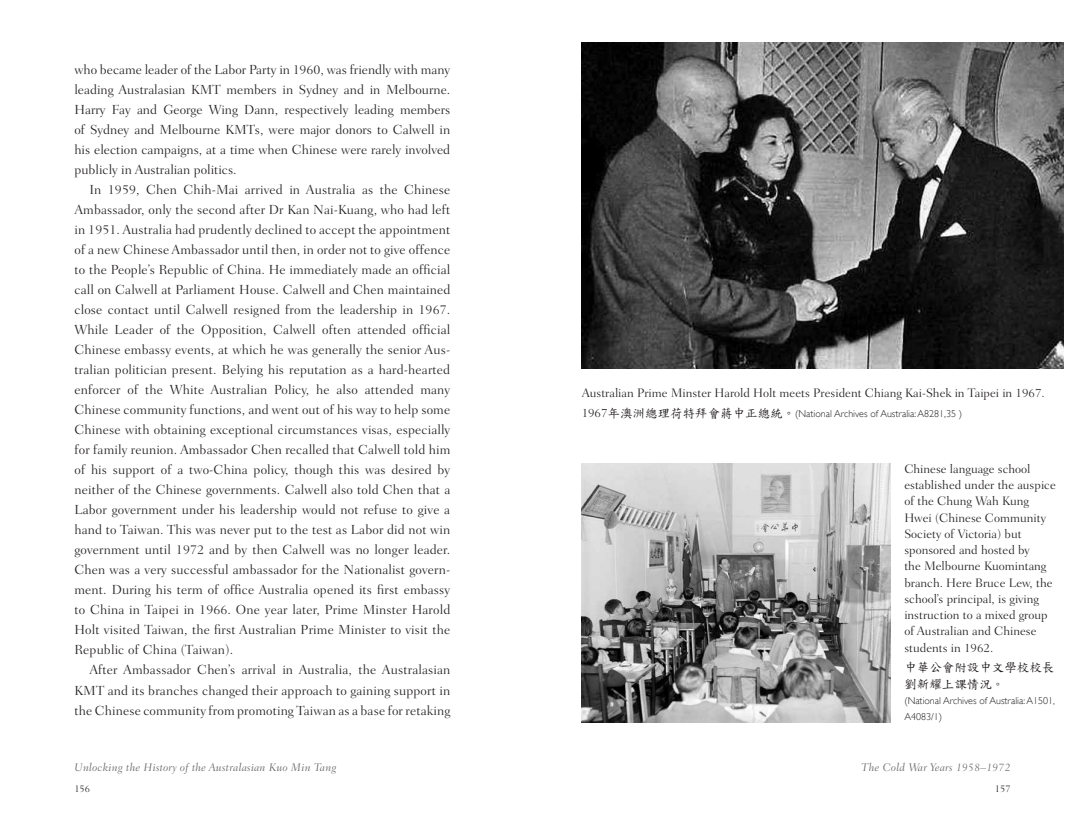
<style>
.page{position:relative;width:1085px;height:830px;background:#fff}
.page>*{position:absolute;margin:0;border:0;box-sizing:border-box;transform-origin:0 0}
.t1{font:300 13.38px/20px "Fairfield LH";letter-spacing:.01em;color:#231f20;text-align:justify}
.t2{font:300 12.5px/16.2px "Fairfield LH";color:#231f20}
.t3{font:12.5px/16.2px "DF Kai Shu SB Estd BF";color:#231f20}
.t4{font:italic 300 11.25px "Fairfield LH";letter-spacing:.02em;color:#5f6062}
.t5{font:300 10px/16.2px "Gill Sans";color:#231f20}
.t6{font:300 10px "Fairfield LH";color:#231f20}
.s1{font-family:"Fairfield LH";font-size:12.5px}
.s2{font-family:"DF Kai Shu SB Estd BF";font-weight:400;font-size:12.5px}
</style>
<div class="page">
<img style="left:581px;top:43px;width:482px;height:326px">
<img style="left:581px;top:463px;width:309px;height:259px">
<p class="t1" style="left:74px;top:59px;width:377px">who became leader of the Labor Party in 1960, was friendly with many leading Australasian KMT members in Sydney and in Melbourne.<br>Harry Fay and George Wing Dann, respectively leading members of Sydney and Melbourne KMTs, were major donors to Calwell in his election campaigns, at a time when Chinese were rarely involved publicly in Australian politics.</p>
<p class="t1" style="left:74px;top:179px;width:377px;text-indent:15px">In 1959, Chen Chih-Mai arrived in Australia as the Chinese Ambassador, only the second after Dr Kan Nai-Kuang, who had left in 1951. Australia had prudently declined to accept the appointment of a new Chinese Ambassador until then, in order not to give offence to the People’s Republic of China. He immediately made an official call on Calwell at Parliament House. Calwell and Chen maintained close contact until Calwell resigned from the leadership in 1967.<br>While Leader of the Opposition, Calwell often attended official Chinese embassy events, at which he was generally the senior Aus&shy;tralian politician present. Belying his reputation as a hard-hearted enforcer of the White Australian Policy, he also attended many Chinese community functions, and went out of his way to help some Chinese with obtaining exceptional circumstances visas, especially for family reunion. Ambassador Chen recalled that Calwell told him of his support of a two-China policy, though this was desired by neither of the Chinese governments. Calwell also told Chen that a Labor government under his leadership would not refuse to give a hand to Taiwan. This was never put to the test as Labor did not win government until 1972 and by then Calwell was no longer leader.<br>Chen was a very successful ambassador for the Nationalist govern&shy;ment. During his term of office Australia opened its first embassy to China in Taipei in 1966. One year later, Prime Minster Harold Holt visited Taiwan, the first Australian Prime Minister to visit the Republic of China (Taiwan).</p>
<p class="t1" style="left:74px;top:659px;width:377px;text-indent:15px">After Ambassador Chen’s arrival in Australia, the Australasian KMT and its branches changed their approach to gaining support in the Chinese community from promoting Taiwan as a base for retaking</p>
<p class="t4" style="left:74px;top:760px;width:263px">Unlocking the History of the Australasian Kuo Min Tang</p>
<p class="t6" style="left:74px;top:782px;width:17px">156</p>
<p class="t2" style="left:581px;top:385px;width:464px">Australian Prime Minster Harold Holt meets President Chiang Kai-Shek in Taipei in 1967.</p>
<p class="t5" style="left:581px;top:405px;width:382px"><span class="s1">1967</span><span class="s2">年澳洲總理荷特拜會蔣中正總統。</span>(National Archives of Australia: A8281,35 )</p>
<p class="t2" style="left:904px;top:460px;width:153px">Chinese language school established under the auspice of the Chung Wah Kung<br>Hwei (Chinese Community<br>Society of Victoria) but sponsored and hosted by<br>the Melbourne Kuomintang branch. Here Bruce Lew, the school’s principal, is giving instruction to a mixed group of Australian and Chinese students in 1962.</p>
<p class="t3" style="left:904px;top:659px;width:151px">中華公會附設中文學校校長劉新耀上課情況。</p>
<p class="t5" style="left:904px;top:692px;width:152px">(National Archives of Australia: A1501,<br>A4083/1)</p>
<p class="t4" style="left:861px;top:760px;width:150px">The Cold War Years 1958–1972</p>
<p class="t6" style="left:994px;top:782px;width:17px">157</p>
</div>
